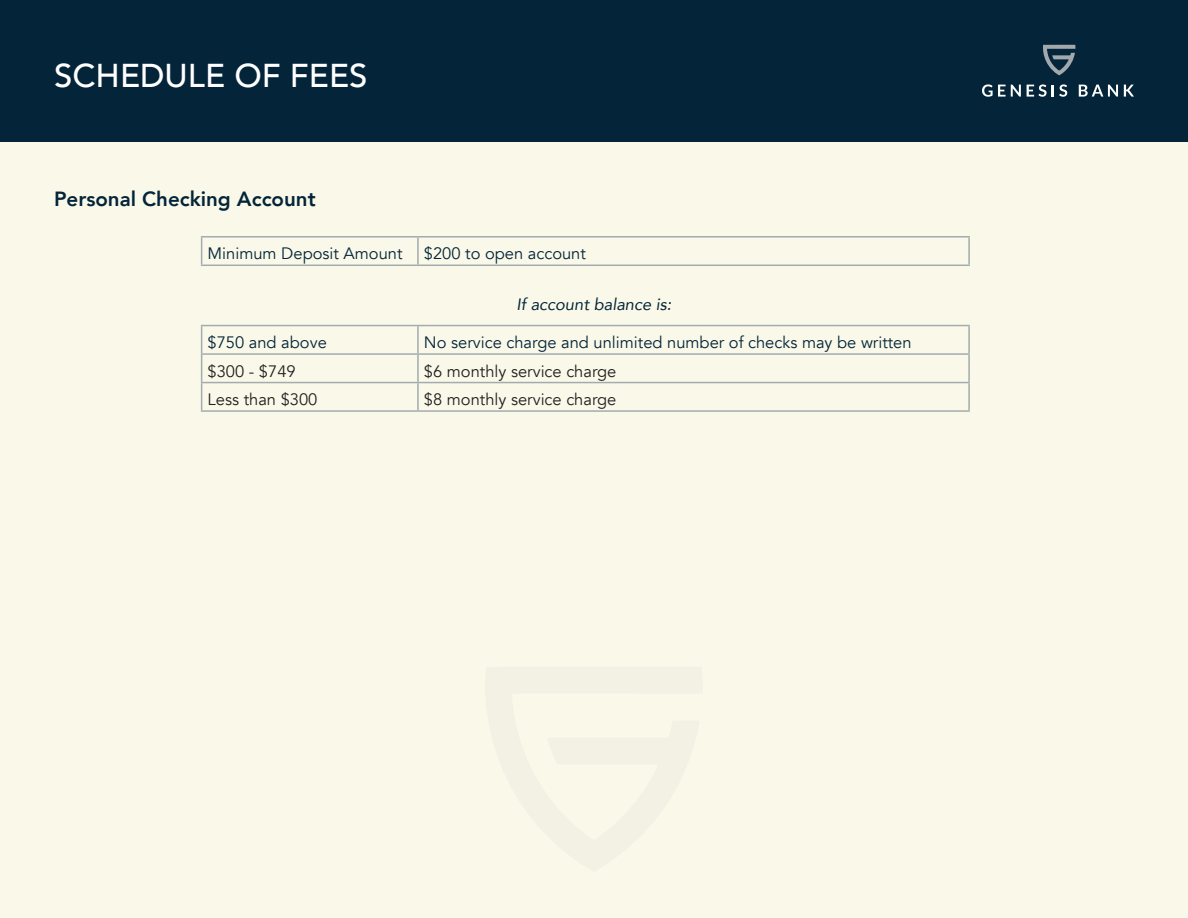
<style>
.page{position:relative;width:1188px;height:918px;background:#faf9e9}
.page>*{position:absolute;margin:0;border:0;box-sizing:border-box;transform-origin:0 0}
.t1{font:500 33px "Avenir";color:#fff}
.t2{font:800 20.55px "Avenir";color:#042539}
.t3{font:16.5px "Avenir";color:#042539}
.t4{font:16.5px "Avenir";color:#231f20}
.t5{font:italic 16.5px "Avenir";color:#042539}
</style>
<div class="page">
<div style="left:0;top:0;width:1188px;height:141px;background:#042539"></div>
<svg style="left:982px;top:84px;width:39px;height:13px"></svg>
<svg style="left:1027px;top:84px;width:40px;height:13px"></svg>
<svg style="left:1079px;top:85px;width:39px;height:12px"></svg>
<svg style="left:1124px;top:85px;width:10px;height:12px"></svg>
<svg style="left:1043px;top:45px;width:32px;height:30px"></svg>
<hr style="left:201px;top:325px;width:217px;height:1px;background:#a2abad">
<hr style="left:201px;top:410px;width:217px;height:2px;background:#a2abad">
<hr style="left:201px;top:353px;width:217px;height:2px;background:#a2abad">
<svg style="left:201px;top:326px;width:1px;height:84px"></svg>
<hr style="left:418px;top:353px;width:552px;height:2px;background:#a2abad">
<hr style="left:201px;top:382px;width:217px;height:1px;background:#a2abad">
<hr style="left:418px;top:382px;width:552px;height:1px;background:#a2abad">
<hr style="left:418px;top:325px;width:552px;height:1px;background:#a2abad">
<hr style="left:417px;top:326px;width:2px;height:27px;background:#a2abad">
<hr style="left:968px;top:326px;width:2px;height:27px;background:#a2abad">
<hr style="left:417px;top:355px;width:2px;height:27px;background:#a2abad">
<hr style="left:968px;top:355px;width:2px;height:27px;background:#a2abad">
<hr style="left:417px;top:383px;width:2px;height:27px;background:#a2abad">
<hr style="left:968px;top:383px;width:2px;height:27px;background:#a2abad">
<hr style="left:418px;top:410px;width:552px;height:2px;background:#a2abad">
<hr style="left:201px;top:236px;width:217px;height:2px;background:#a2abad">
<svg style="left:201px;top:238px;width:1px;height:27px"></svg>
<hr style="left:201px;top:265px;width:217px;height:1px;background:#a2abad">
<hr style="left:418px;top:265px;width:552px;height:1px;background:#a2abad">
<hr style="left:418px;top:236px;width:552px;height:2px;background:#a2abad">
<hr style="left:417px;top:238px;width:2px;height:27px;background:#a2abad">
<hr style="left:968px;top:238px;width:2px;height:27px;background:#a2abad">
<h1 class="t1" style="left:54px;top:47px;width:315px">SCHEDULE OF FEES</h1>
<p class="t2" style="left:54px;top:183px;width:263px">Personal Checking Account</p>
<p class="t3" style="left:208px;top:244px;width:196px">Minimum Deposit Amount</p>
<p class="t3" style="left:424px;top:244px;width:164px">$200 to open account</p>
<p class="t5" style="left:517px;top:294px;width:156px">If account balance is:</p>
<p class="t3" style="left:208px;top:333px;width:121px">$750 and above</p>
<p class="t3" style="left:424px;top:333px;width:489px">No service charge and unlimited number of checks may be written</p>
<p class="t4" style="left:208px;top:361px;width:90px">$300 - $749</p>
<p class="t4" style="left:424px;top:361px;width:194px">$6 monthly service charge</p>
<p class="t4" style="left:208px;top:390px;width:111px">Less than $300</p>
<p class="t4" style="left:424px;top:390px;width:194px">$8 monthly service charge</p>
</div>
